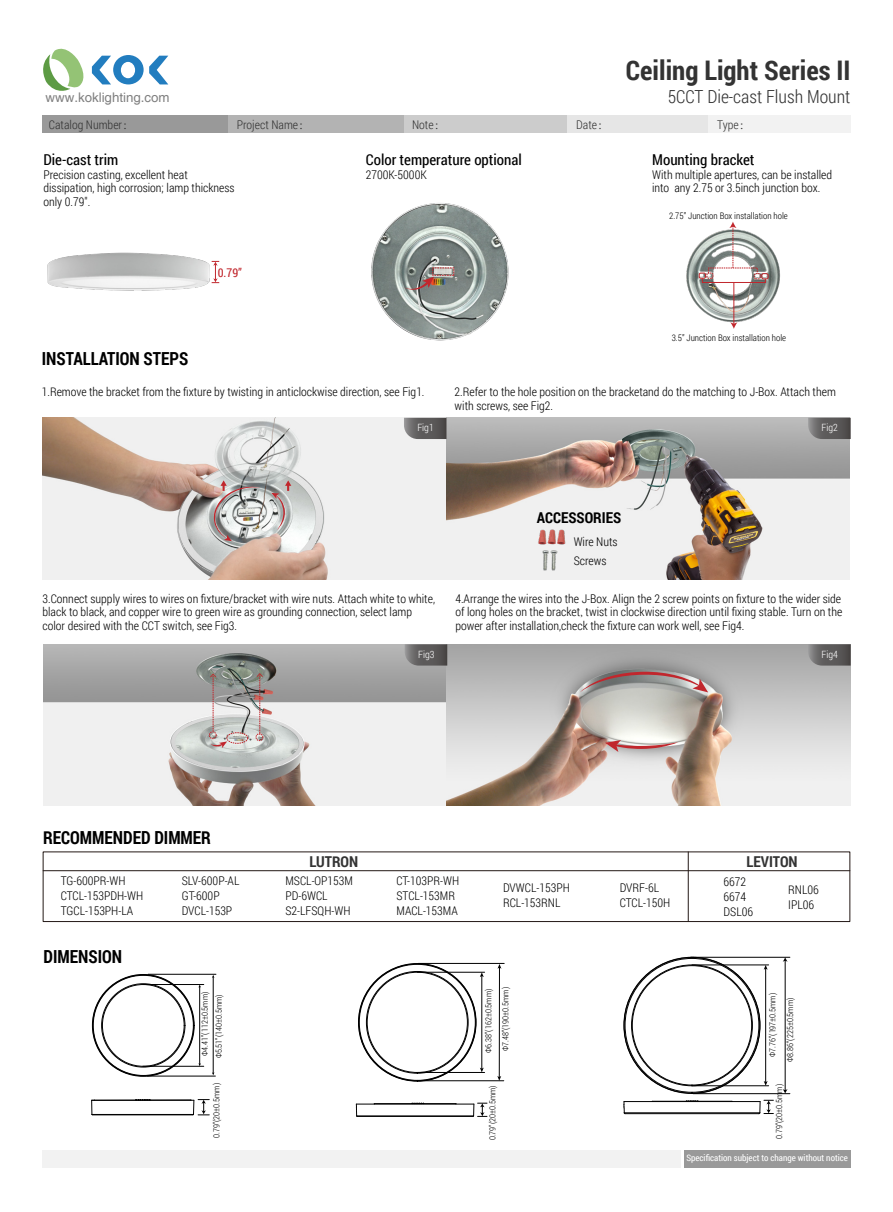
<style>
.page{position:relative;width:893px;height:1212px;background:#fff}
.page>*{position:absolute;margin:0;border:0;box-sizing:border-box;transform-origin:0 0}
.t1{font:700 27px "Roboto Condensed";color:#333}
.t2{font:700 18px "Roboto Condensed";color:#000;scale:.95 1}
.t3{font:300 18px "Roboto Condensed";color:#333}
.t4{font:15px "Roboto Condensed";color:#000}
.t5{font:700 15px "Roboto Condensed";color:#333}
.t6{font:700 15px "Roboto Condensed";color:#000}
.t7{font:13.35px "Helvetica";color:#808080}
.t8{font:300 12px/15px "Roboto Condensed";color:#000}
.t9{font:300 12px "Roboto Condensed";color:#333}
.t10{font:12px "Roboto Condensed";color:#c1272d}
.t11{font:300 10.05px "Roboto Condensed";color:#fff}
.t12{font:300 9px "Roboto Condensed";color:#000}
.t13{font:9px "Roboto Condensed";color:#fff}
.t14{font:300 8.4px/16.8px "Roboto Condensed";color:#000}
.s1{font-family:"Adobe Song Std"}
</style>
<div class="page">
<svg style="left:43px;top:48px;width:125px;height:43px"></svg>
<div style="left:43px;top:115px;width:185px;height:17px;background:#999"></div>
<div style="left:228px;top:115px;width:176px;height:17px;background:#b3b3b3"></div>
<div style="left:404px;top:115px;width:163px;height:17px;background:#ccc"></div>
<div style="left:567px;top:115px;width:142px;height:17px;background:#e6e6e6"></div>
<div style="left:708px;top:115px;width:142px;height:17px;background:#f2f2f2"></div>
<div style="left:42px;top:1150px;width:638px;height:17px;background:#f2f2f2"></div>
<div style="left:684px;top:1150px;width:166px;height:17px;background:#999"></div>
<svg style="left:215px;top:261px;width:4px;height:22px"></svg>
<img style="left:47px;top:252px;width:168px;height:39px">
<img style="left:371px;top:203px;width:138px;height:138px">
<svg style="left:404px;top:277px;width:30px;height:13px"></svg>
<div style="left:432px;top:267px;width:22px;height:9px;border:1px dashed #c1272d"></div>
<img style="left:43px;top:418px;width:807px;height:161px">
<img style="left:44px;top:644px;width:807px;height:162px">
<svg style="left:271px;top:480px;width:20px;height:50px"></svg>
<svg style="left:214px;top:480px;width:47px;height:61px"></svg>
<img style="left:537px;top:528px;width:31px;height:19px">
<img style="left:541px;top:549px;width:17px;height:22px">
<svg style="left:605px;top:740px;width:73px;height:12px"></svg>
<svg style="left:580px;top:672px;width:128px;height:20px"></svg>
<svg style="left:210px;top:674px;width:6px;height:57px"></svg>
<svg style="left:257px;top:673px;width:6px;height:62px"></svg>
<div style="left:226px;top:732px;width:22px;height:12px;border:1px dashed #c1272d;border-radius:50%"></div>
<svg style="left:211px;top:741px;width:16px;height:7px"></svg>
<div style="left:209px;top:731px;width:8px;height:8px;border:1px dashed #c1272d;border-radius:50%"></div>
<div style="left:256px;top:733px;width:7px;height:8px;border:1px dashed #c1272d;border-radius:50%"></div>
<div style="left:43px;top:852px;width:807px;height:70px;border:1px solid #231815"></div>
<hr style="left:688px;top:852px;width:1px;height:69px;background:#231815">
<hr style="left:43px;top:870px;width:807px;height:1px;background:#231815">
<img style="left:686px;top:241px;width:94px;height:82px">
<div style="left:699px;top:273px;width:7px;height:6px;border:1px solid #c1272d;border-radius:2px"></div>
<div style="left:761px;top:273px;width:7px;height:6px;border:1px solid #c1272d;border-radius:2px"></div>
<svg style="left:702px;top:222px;width:64px;height:61px"></svg>
<hr style="left:733px;top:282px;width:1px;height:42px;background:#c1272d">
<svg style="left:730px;top:322px;width:7px;height:7px"></svg>
<svg style="left:808px;top:418px;width:43px;height:21px"></svg>
<svg style="left:404px;top:418px;width:42px;height:21px"></svg>
<svg style="left:405px;top:644px;width:42px;height:21px"></svg>
<svg style="left:808px;top:644px;width:43px;height:21px"></svg>
<hr style="left:92px;top:1114px;width:101px;height:1px;background:#000">
<hr style="left:92px;top:1100px;width:99px;height:1px;background:#000">
<svg style="left:91px;top:1100px;width:3px;height:15px"></svg>
<svg style="left:135px;top:1099px;width:16px;height:2px"></svg>
<svg style="left:191px;top:1099px;width:18px;height:16px"></svg>
<hr style="left:147px;top:1076px;width:68px;height:1px;background:#000">
<hr style="left:148px;top:974px;width:68px;height:1px;background:#000">
<hr style="left:213px;top:977px;width:1px;height:96px;background:#000">
<hr style="left:357px;top:1116px;width:117px;height:1px;background:#000">
<hr style="left:356px;top:1104px;width:118px;height:1px;background:#000">
<hr style="left:374px;top:1103px;width:82px;height:1px;background:#000">
<svg style="left:356px;top:1104px;width:1px;height:12px"></svg>
<svg style="left:473px;top:1103px;width:14px;height:14px"></svg>
<hr style="left:625px;top:1113px;width:134px;height:1px;background:#000">
<hr style="left:624px;top:1112px;width:136px;height:1px;background:#000">
<hr style="left:624px;top:1101px;width:136px;height:1px;background:#000">
<svg style="left:623px;top:1101px;width:3px;height:13px"></svg>
<svg style="left:758px;top:1100px;width:15px;height:14px"></svg>
<svg style="left:686px;top:1100px;width:13px;height:1px"></svg>
<hr style="left:143px;top:984px;width:61px;height:1px;background:#000">
<hr style="left:143px;top:1066px;width:61px;height:1px;background:#000">
<hr style="left:199px;top:987px;width:1px;height:77px;background:#000">
<hr style="left:418px;top:1080px;width:86px;height:1px;background:#000">
<hr style="left:418px;top:963px;width:86px;height:1px;background:#000">
<hr style="left:499px;top:967px;width:1px;height:110px;background:#000">
<svg style="left:497px;top:964px;width:4px;height:5px"></svg>
<svg style="left:497px;top:1076px;width:4px;height:5px"></svg>
<hr style="left:417px;top:972px;width:68px;height:1px;background:#000">
<hr style="left:417px;top:1072px;width:68px;height:1px;background:#000">
<hr style="left:482px;top:976px;width:1px;height:93px;background:#000">
<svg style="left:480px;top:1067px;width:4px;height:5px"></svg>
<svg style="left:480px;top:972px;width:4px;height:5px"></svg>
<hr style="left:693px;top:1093px;width:97px;height:1px;background:#000">
<hr style="left:693px;top:957px;width:97px;height:1px;background:#000">
<hr style="left:785px;top:960px;width:1px;height:130px;background:#000">
<svg style="left:783px;top:957px;width:5px;height:5px"></svg>
<svg style="left:783px;top:1089px;width:5px;height:5px"></svg>
<hr style="left:692px;top:965px;width:77px;height:1px;background:#000">
<hr style="left:692px;top:1085px;width:77px;height:1px;background:#000">
<hr style="left:765px;top:968px;width:1px;height:114px;background:#000">
<svg style="left:764px;top:1081px;width:4px;height:5px"></svg>
<svg style="left:764px;top:965px;width:4px;height:5px"></svg>
<p class="t7" style="left:46px;top:90px;width:126px">www.koklighting.com</p>
<h1 class="t1" style="left:626px;top:51px;width:226px">Ceiling Light Series II</h1>
<h2 class="t3" style="left:668px;top:84px;width:184px">5CCT Die-cast Flush Mount</h2>
<p class="t9" style="left:49px;top:116px;width:87px">Catalog Number<span class="s1">：</span></p>
<p class="t9" style="left:237px;top:116px;width:75px">Project Name<span class="s1">：</span></p>
<p class="t9" style="left:412px;top:116px;width:35px">Note<span class="s1">：</span></p>
<p class="t9" style="left:576px;top:116px;width:34px">Date<span class="s1">：</span></p>
<p class="t9" style="left:717px;top:116px;width:35px">Type<span class="s1">：</span></p>
<p class="t4" style="left:43px;top:149px;width:76px">Die-cast trim</p>
<p class="t8" style="left:43px;top:167px;width:193px;line-height:13.5px">Precision casting, excellent heat dissipation, high corrosion; lamp thickness only 0.79".</p>
<h2 class="t2" style="left:42px;top:346px;width:156px">INSTALLATION STEPS</h2>
<p class="t10" style="left:218px;top:264px;width:26px">0.79”</p>
<p class="t4" style="left:366px;top:149px;width:158px">Color temperature optional</p>
<p class="t8" style="left:366px;top:167px;width:63px">2700K-5000K</p>
<p class="t4" style="left:652px;top:149px;width:104px">Mounting bracket</p>
<p class="t8" style="left:652px;top:167px;width:182px;line-height:13.5px">With multiple apertures, can be installed into any 2.75 or 3.5inch junction box.</p>
<p class="t12" style="left:669px;top:209px;width:120px">2.75” Junction Box installation hole</p>
<p class="t12" style="left:672px;top:332px;width:116px">3.5” Junction Box installation hole</p>
<p class="t8" style="left:42px;top:384px;width:384px">1.Remove the bracket from the fixture by twisting in anticlockwise direction, see Fig1.</p>
<p class="t8" style="left:455px;top:385px;width:383px;line-height:13.5px">2.Refer to the hole position on the bracketand do the matching to J-Box. Attach them with screws, see Fig2.</p>
<p class="t11" style="left:417px;top:421px;width:18px">Fig1</p>
<p class="t11" style="left:821px;top:421px;width:18px">Fig2</p>
<p class="t6" style="left:537px;top:507px;width:86px">ACCESSORIES</p>
<p class="t8" style="left:574px;top:534px;width:46px">Wire Nuts</p>
<p class="t8" style="left:43px;top:591px;width:394px;line-height:13.5px">3.Connect supply wires to wires on fixture/bracket with wire nuts. Attach white to white, black to black, and copper wire to green wire as grounding connection, select lamp color desired with the CCT switch, see Fig3.</p>
<p class="t8" style="left:574px;top:553px;width:34px">Screws</p>
<p class="t8" style="left:455px;top:591px;width:388px;line-height:13.5px;text-align:justify">4.Arrange the wires into the J-Box. Align the 2 screw points on fixture to the wider side of long holes on the bracket<span class="s1">,</span> twist in clockwise direction until fixing stable. Turn on the power after installation,check the fixture can work well, see Fig4.</p>
<h2 class="t2" style="left:43px;top:825px;width:178px">RECOMMENDED DIMMER</h2>
<p class="t11" style="left:418px;top:647px;width:18px">Fig3</p>
<p class="t11" style="left:821px;top:647px;width:18px">Fig4</p>
<p class="t5" style="left:310px;top:851px;width:50px">LUTRON</p>
<p class="t5" style="left:747px;top:851px;width:53px">LEVITON</p>
<p class="t8" style="left:61px;top:872px;width:84px">TG-600PR-WH<br>CTCL-153PDH-WH<br>TGCL-153PH-LA</p>
<h2 class="t2" style="left:44px;top:943px;width:84px">DIMENSION</h2>
<p class="t8" style="left:182px;top:872px;width:59px">SLV-600P-AL<br>GT-600P<br>DVCL-153P</p>
<p class="t8" style="left:285px;top:872px;width:69px">MSCL-OP153M<br>PD-6WCL<br>S2-LFSQH-WH</p>
<p class="t14" style="left:196px;top:1056px;width:65px;rotate:-90deg">Φ4.41”(112±0.5mm)</p>
<p class="t14" style="left:210px;top:1058px;width:65px;rotate:-90deg">Φ5.51”(140±0.5mm)</p>
<p class="t14" style="left:208px;top:1138px;width:56px;rotate:-90deg">0.79”(20±0.5mm)</p>
<p class="t8" style="left:396px;top:872px;width:64px">CT-103PR-WH<br>STCL-153MR<br>MACL-153MA</p>
<p class="t8" style="left:620px;top:880px;width:52px">DVRF-6L<br>CTCL-150H</p>
<p class="t8" style="left:503px;top:880px;width:68px">DVWCL-153PH<br>RCL-153RNL</p>
<p class="t8" style="left:724px;top:874px;width:31px">6672<br>6674<br>DSL06</p>
<p class="t8" style="left:788px;top:881px;width:32px">RNL06<br>IPL06</p>
<p class="t14" style="left:480px;top:1053px;width:67px;rotate:-90deg">Φ6.38”(162±0.5mm)<br>Φ7.48”(190±0.5mm)</p>
<p class="t14" style="left:781px;top:1062px;width:65px;rotate:-90deg">Φ8.86”(225±0.5mm)</p>
<p class="t14" style="left:764px;top:1057px;width:65px;rotate:-90deg">Φ7.76”(197±0.5mm)</p>
<p class="t14" style="left:484px;top:1140px;width:56px;rotate:-90deg">0.79”(20±0.5mm)</p>
<p class="t14" style="left:770px;top:1139px;width:56px;rotate:-90deg">0.79”(20±0.5mm)</p>
<p class="t13" style="left:686px;top:1152px;width:163px">Specification subject to change without notice</p>
</div>
